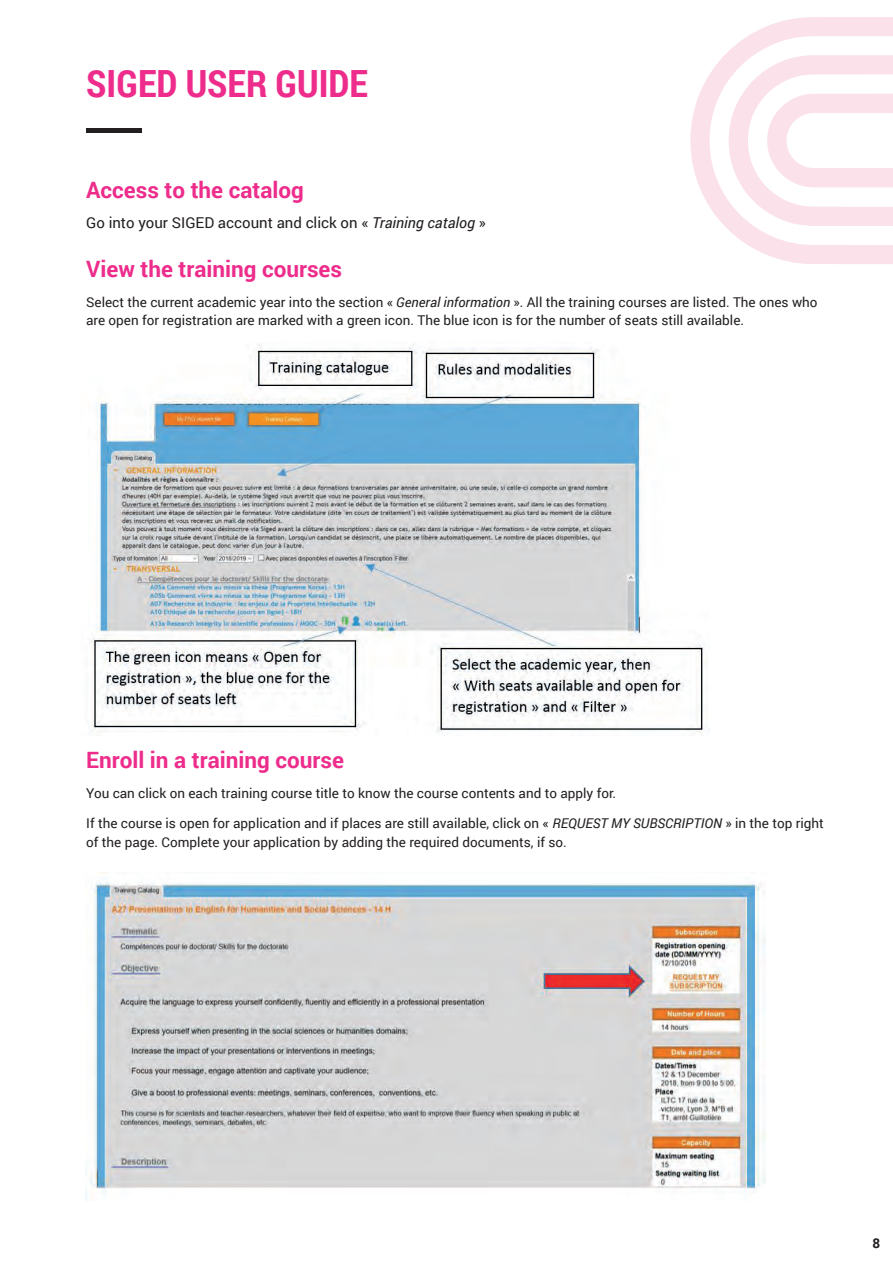
<style>
.page{position:relative;width:893px;height:1263px;background:#fff}
.page>*{position:absolute;margin:0;border:0;box-sizing:border-box;transform-origin:0 0}
.t1{font:700 37.5px "Roboto Condensed";color:#ed2c8b}
.t2{font:700 22.5px "Roboto";color:#ed2c8b}
.t3{font:15px "Roboto";color:#231f20}
.t4{font:13.5px/18.8px "Roboto";color:#231f20}
.t5{font:700 13.5px "Roboto";color:#231f20}
.s1{font-style:italic}
</style>
<div class="page">
<div style="left:86px;top:128px;width:55px;height:5px;background:#231f20"></div>
<svg style="left:690px;top:17px;width:203px;height:247px"></svg>
<svg style="left:729px;top:55px;width:164px;height:171px"></svg>
<img style="left:89px;top:344px;width:620px;height:389px">
<img style="left:85px;top:872px;width:681px;height:328px">
<h1 class="t1" style="left:86px;top:57px;width:283px">SIGED USER GUIDE</h1>
<h2 class="t2" style="left:86px;top:174px;width:219px">Access to the catalog</h2>
<p class="t3" style="left:86px;top:212px;width:401px">Go into your SIGED account and click on « <span class="s1">Training catalog</span> »</p>
<h2 class="t2" style="left:86px;top:253px;width:257px">View the training courses</h2>
<p class="t4" style="left:86px;top:292px;width:733px">Select the current academic year into the section « <span class="s1">General information</span> ». All the training courses are listed. The ones who are open for registration are marked with a green icon. The blue icon is for the number of seats still available.</p>
<h2 class="t2" style="left:86px;top:744px;width:259px">Enroll in a training course</h2>
<p class="t4" style="left:86px;top:783px;width:531px">You can click on each training course title to know the course contents and to apply for.</p>
<p class="t4" style="left:86px;top:813px;width:739px">If the course is open for application and if places are still available, click on « <span class="s1">REQUEST MY SUBSCRIPTION</span> » in the top right of the page. Complete your application by adding the required documents, if so.</p>
<p class="t5" style="left:872px;top:1233px;width:9px">8</p>
</div>
